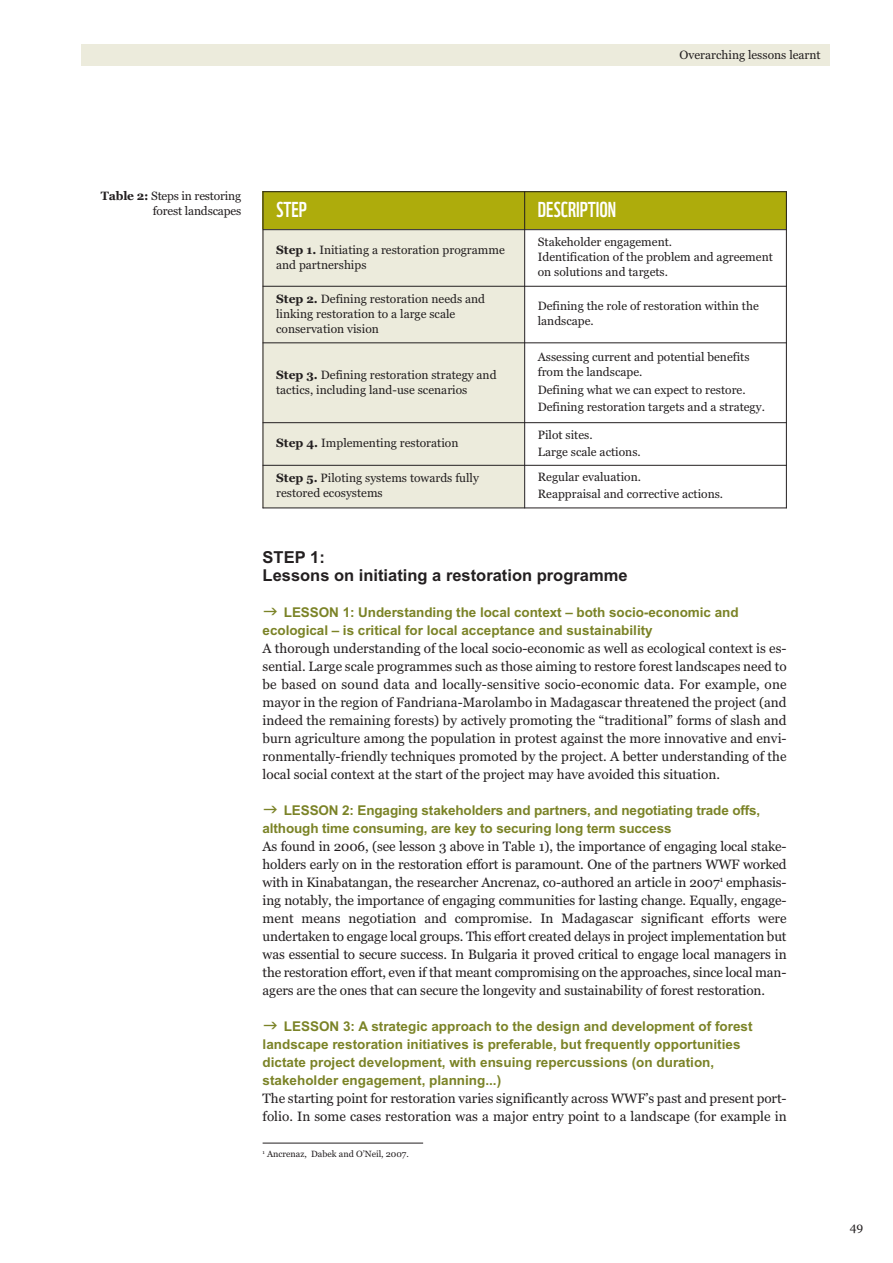
<style>
.page{position:relative;width:893px;height:1263px;background:#fff}
.page>*{position:absolute;margin:0;border:0;box-sizing:border-box;transform-origin:0 0}
.t1{font:21px "WWF";color:#fff}
.t2{font:700 16.5px/18px "Arial";color:#231f20}
.t3{font:13.5px/18px "Georgia";letter-spacing:-.005em;color:#231f20;text-align:justify}
.t4{font:700 13.5px/18px "Arial";color:#7b8327}
.t5{font:12px/15px "Georgia";color:#231f20}
.t6{font:9px "Georgia";color:#231f20}
.s1{font-weight:700}
</style>
<div class="page">
<div style="left:81px;top:45px;width:748px;height:21px;background:#ecebdc"></div>
<div style="left:263px;top:191px;width:262px;height:39px;background:#aeac0c"></div>
<div style="left:525px;top:191px;width:262px;height:39px;background:#aeac0c"></div>
<div style="left:263px;top:230px;width:262px;height:56px;background:#ecebdc"></div>
<div style="left:263px;top:286px;width:262px;height:57px;background:#ecebdc"></div>
<div style="left:263px;top:343px;width:262px;height:80px;background:#ecebdc"></div>
<div style="left:263px;top:423px;width:262px;height:42px;background:#ecebdc"></div>
<div style="left:263px;top:465px;width:262px;height:43px;background:#ecebdc"></div>
<hr style="left:263px;top:191px;width:1px;height:317px;background:#231f20">
<hr style="left:524px;top:191px;width:1px;height:317px;background:#231f20">
<hr style="left:786px;top:191px;width:1px;height:317px;background:#231f20">
<hr style="left:263px;top:191px;width:524px;height:1px;background:#231f20">
<hr style="left:263px;top:229px;width:524px;height:1px;background:#231f20">
<hr style="left:263px;top:286px;width:524px;height:1px;background:#231f20">
<hr style="left:263px;top:342px;width:524px;height:1px;background:#231f20">
<hr style="left:263px;top:422px;width:524px;height:1px;background:#231f20">
<hr style="left:263px;top:465px;width:524px;height:1px;background:#231f20">
<hr style="left:263px;top:508px;width:524px;height:1px;background:#231f20">
<hr style="left:263px;top:1143px;width:160px;height:1px;background:#231f20">
<p class="t5" style="left:679px;top:48px;width:143px">Overarching lessons learnt</p>
<p class="t5" style="left:101px;top:190px;width:142px;text-align:right"><span class="s1">Table 2:</span> Steps in restoring forest landscapes</p>
<h1 class="t1" style="left:276px;top:202px;width:32px">STEP</h1>
<h1 class="t1" style="left:538px;top:202px;width:80px">DESCRIPTION</h1>
<p class="t5" style="left:276px;top:243px;width:230px"><span class="s1">Step 1.</span> Initiating a restoration programme and partnerships</p>
<p class="t5" style="left:538px;top:235px;width:237px">Stakeholder engagement.<br>Identification of the problem and agreement on solutions and targets.</p>
<p class="t5" style="left:276px;top:292px;width:211px"><span class="s1">Step 2.</span> Defining restoration needs and linking restoration to a large scale conservation vision</p>
<p class="t5" style="left:538px;top:300px;width:222px">Defining the role of restoration within the landscape.</p>
<p class="t5" style="left:276px;top:368px;width:222px"><span class="s1">Step 3.</span> Defining restoration strategy and tactics, including land-use scenarios</p>
<p class="t5" style="left:538px;top:351px;width:213px">Assessing current and potential benefits from the landscape.</p>
<p class="t5" style="left:538px;top:382px;width:229px;line-height:17.1px">Defining what we can expect to restore.<br>Defining restoration targets and a strategy.</p>
<p class="t5" style="left:276px;top:436px;width:184px"><span class="s1">Step 4.</span> Implementing restoration</p>
<p class="t5" style="left:538px;top:427px;width:104px;line-height:17.1px">Pilot sites.<br>Large scale actions.</p>
<p class="t5" style="left:276px;top:472px;width:204px"><span class="s1">Step 5.</span> Piloting systems towards fully restored ecosystems</p>
<p class="t5" style="left:538px;top:470px;width:187px;line-height:17.1px">Regular evaluation.<br>Reappraisal and corrective actions.</p>
<p class="t2" style="left:263px;top:550px;width:366px">STEP 1:<br>Lessons on initiating a restoration programme</p>
<p class="t4" style="left:263px;top:605px;width:477px;text-indent:21px">LESSON 1: Understanding the local context – both socio-economic and ecological – is critical for local acceptance and sustainability</p>
<p class="t3" style="left:263px;top:640px;width:525px">A thorough understanding of the local socio-economic as well as ecological context is es&shy;sential. Large scale programmes such as those aiming to restore forest landscapes need to be based on sound data and locally-sensitive socio-economic data. For example, one mayor in the region of Fandriana-Marolambo in Madagascar threatened the project (and indeed the remaining forests) by actively promoting the “traditional” forms of slash and burn agriculture among the population in protest against the more innovative and envi&shy;ronmentally-friendly techniques promoted by the project. A better understanding of the local social context at the start of the project may have avoided this situation.</p>
<p class="t4" style="left:263px;top:803px;width:499px;text-indent:21px">LESSON 2: Engaging stakeholders and partners, and negotiating trade offs, although time consuming, are key to securing long term success</p>
<p class="t3" style="left:263px;top:838px;width:525px">As found in 2006, (see lesson 3 above in Table 1), the importance of engaging local stake&shy;holders early on in the restoration effort is paramount. One of the partners WWF worked with in Kinabatangan, the researcher Ancrenaz, co-authored an article in 2007<sup>1</sup> emphasis&shy;ing notably, the importance of engaging communities for lasting change. Equally, engage&shy;ment means negotiation and compromise. In Madagascar significant efforts were undertaken to engage local groups. This effort created delays in project implementation but was essential to secure success. In Bulgaria it proved critical to engage local managers in the restoration effort, even if that meant compromising on the approaches, since local man&shy;agers are the ones that can secure the longevity and sustainability of forest restoration.</p>
<p class="t4" style="left:263px;top:1019px;width:491px;text-indent:21px">LESSON 3: A strategic approach to the design and development of forest landscape restoration initiatives is preferable, but frequently opportunities dictate project development, with ensuing repercussions (on duration, stakeholder engagement, planning...)</p>
<p class="t3" style="left:263px;top:1090px;width:526px">The starting point for restoration varies significantly across WWF’s past and present port&shy;folio. In some cases restoration was a major entry point to a landscape (for example in</p>
<p class="t6" style="left:263px;top:1150px;width:148px"><sup>1</sup> Ancrenaz, Dabek and O’Neil, 2007.</p>
<p class="t5" style="left:850px;top:1220px;width:15px">49</p>
</div>
